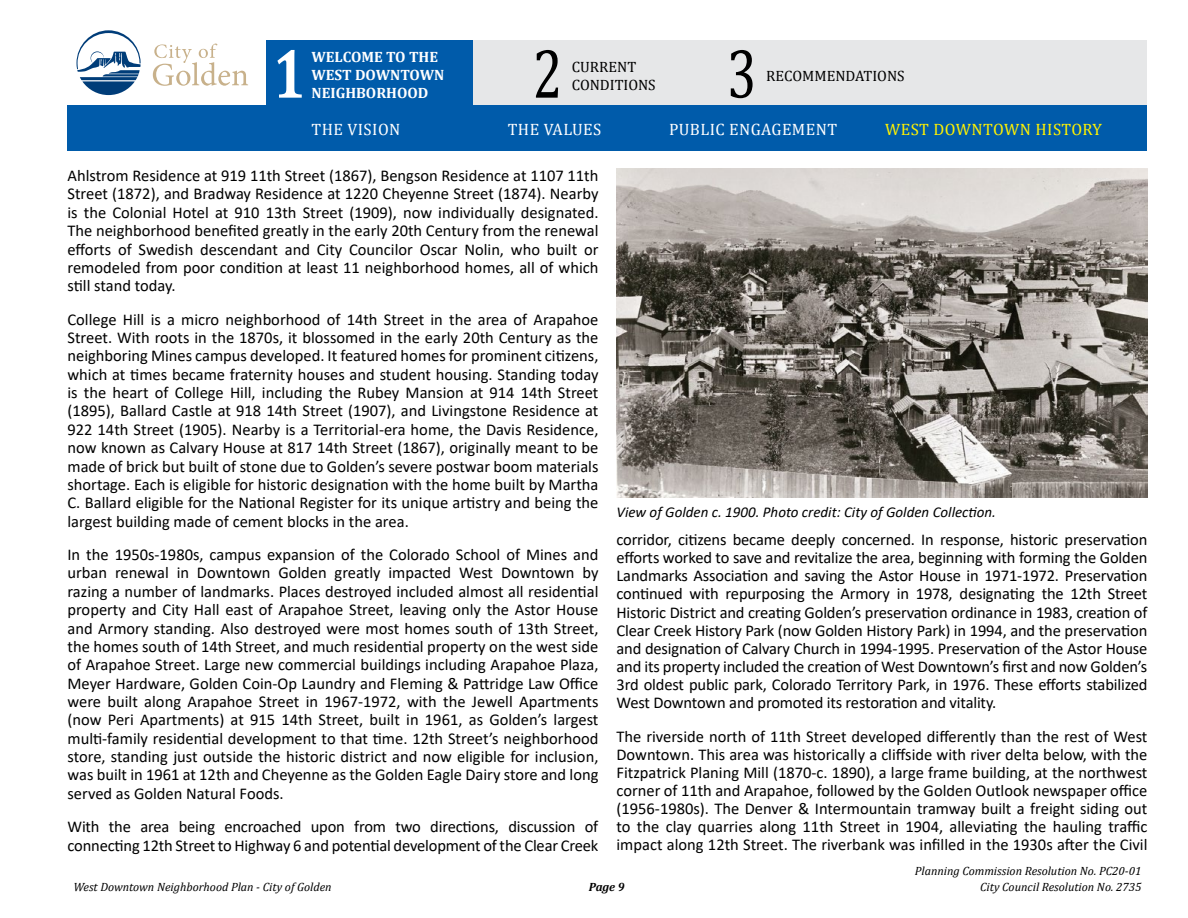
<style>
.page{position:relative;width:1188px;height:918px;background:#fff}
.page>*{position:absolute;margin:0;border:0;box-sizing:border-box;transform-origin:0 0}
.t1{font:70.8px "Cambria";color:#000;scale:.76 1}
.t2{font:700 70.8px "Cambria";color:#fff;scale:.76 1}
.t3{font:16.5px/18.3px "Calibri";letter-spacing:-.01em;color:#000;text-align:justify}
.t4{font:16.5px "Cambria";letter-spacing:.025em;color:#fff}
.t5{font:16.5px "Cambria";letter-spacing:.025em;color:#fff200}
.t6{font:italic 15px "Calibri";color:#000}
.t7{font:700 15px/18px "Cambria";color:#fff}
.t8{font:15px/18px "Cambria";color:#000}
.t9{font:italic 12px "Cambria";color:#000}
.t10{font:italic 700 12px "Cambria";color:#000}
</style>
<div class="page">
<img style="left:617px;top:169px;width:531px;height:328px">
<div style="left:472px;top:40px;width:676px;height:73px;background:#e6e7e8"></div>
<div style="left:266px;top:40px;width:207px;height:73px;background:#005baa"></div>
<svg style="left:77px;top:30px;width:64px;height:65px"></svg>
<svg style="left:153px;top:44px;width:95px;height:42px"></svg>
<div style="left:68px;top:105px;width:1080px;height:46px;background:#005baa"></div>
<h1 class="t2" style="left:273px;top:24px;width:44px">1</h1>
<p class="t7" style="left:312px;top:47px;width:134px">WELCOME TO THE<br>WEST DOWNTOWN<br>NEIGHBORHOOD</p>
<h1 class="t1" style="left:533px;top:32px;width:41px">2</h1>
<h1 class="t1" style="left:727px;top:32px;width:41px">3</h1>
<p class="t4" style="left:312px;top:119px;width:90px">THE VISION</p>
<p class="t4" style="left:508px;top:119px;width:95px">THE VALUES</p>
<p class="t4" style="left:669px;top:119px;width:170px">PUBLIC ENGAGEMENT</p>
<p class="t5" style="left:885px;top:119px;width:218px">WEST DOWNTOWN HISTORY</p>
<p class="t8" style="left:572px;top:58px;width:85px">CURRENT<br>CONDITIONS</p>
<p class="t8" style="left:766px;top:67px;width:140px">RECOMMENDATIONS</p>
<p class="t3" style="left:68px;top:166px;width:533px">Ahlstrom Residence at 919 11th Street (1867), Bengson Residence at 1107 11th Street (1872), and Bradway Residence at 1220 Cheyenne Street (1874). Nearby is the Colonial Hotel at 910 13th Street (1909), now individually designated.<br>The neighborhood benefited greatly in the early 20th Century from the renewal efforts of Swedish descendant and City Councilor Oscar Nolin, who built or remodeled from poor condition at least 11 neighborhood homes, all of which still stand today.</p>
<p class="t3" style="left:68px;top:310px;width:533px">College Hill is a micro neighborhood of 14th Street in the area of Arapahoe Street. With roots in the 1870s, it blossomed in the early 20th Century as the neighboring Mines campus developed. It featured homes for prominent citizens, which at times became fraternity houses and student housing. Standing today is the heart of College Hill, including the Rubey Mansion at 914 14th Street (1895), Ballard Castle at 918 14th Street (1907), and Livingstone Residence at 922 14th Street (1905). Nearby is a Territorial-era home, the Davis Residence, now known as Calvary House at 817 14th Street (1867), originally meant to be made of brick but built of stone due to Golden’s severe postwar boom materials shortage. Each is eligible for historic designation with the home built by Martha C. Ballard eligible for the National Register for its unique artistry and being the largest building made of cement blocks in the area.</p>
<p class="t3" style="left:68px;top:545px;width:533px">In the 1950s-1980s, campus expansion of the Colorado School of Mines and urban renewal in Downtown Golden greatly impacted West Downtown by razing a number of landmarks. Places destroyed included almost all residential property and City Hall east of Arapahoe Street, leaving only the Astor House and Armory standing. Also destroyed were most homes south of 13th Street, the homes south of 14th Street, and much residential property on the west side of Arapahoe Street. Large new commercial buildings including Arapahoe Plaza, Meyer Hardware, Golden Coin-Op Laundry and Fleming &amp; Pattridge Law Office were built along Arapahoe Street in 1967-1972, with the Jewell Apartments (now Peri Apartments) at 915 14th Street, built in 1961, as Golden’s largest multi-family residential development to that time. 12th Street’s neighborhood store, standing just outside the historic district and now eligible for inclusion, was built in 1961 at 12th and Cheyenne as the Golden Eagle Dairy store and long served as Golden Natural Foods.</p>
<p class="t3" style="left:68px;top:817px;width:532px">With the area being encroached upon from two directions, discussion of connecting 12th Street to Highway 6 and potential development of the Clear Creek</p>
<p class="t6" style="left:616px;top:502px;width:381px">View of Golden c. 1900. Photo credit: City of Golden Collection.</p>
<p class="t3" style="left:617px;top:530px;width:532px">corridor, citizens became deeply concerned. In response, historic preservation efforts worked to save and revitalize the area, beginning with forming the Golden Landmarks Association and saving the Astor House in 1971-1972. Preservation continued with repurposing the Armory in 1978, designating the 12th Street Historic District and creating Golden’s preservation ordinance in 1983, creation of Clear Creek History Park (now Golden History Park) in 1994, and the preservation and designation of Calvary Church in 1994-1995. Preservation of the Astor House and its property included the creation of West Downtown’s first and now Golden’s 3rd oldest public park, Colorado Territory Park, in 1976. These efforts stabilized West Downtown and promoted its restoration and vitality.</p>
<p class="t3" style="left:617px;top:727px;width:533px">The riverside north of 11th Street developed differently than the rest of West Downtown. This area was historically a cliffside with river delta below, with the Fitzpatrick Planing Mill (1870-c. 1890), a large frame building, at the northwest corner of 11th and Arapahoe, followed by the Golden Outlook newspaper office (1956-1980s). The Denver &amp; Intermountain tramway built a freight siding out to the clay quarries along 11th Street in 1904, alleviating the hauling traffic impact along 12th Street. The riverbank was infilled in the 1930s after the Civil</p>
<p class="t9" style="left:915px;top:862px;width:228px">Planning Commission Resolution No. PC20-01</p>
<p class="t9" style="left:73px;top:878px;width:260px">West Downtown Neighborhood Plan - City of Golden</p>
<p class="t10" style="left:589px;top:878px;width:38px">Page 9</p>
<p class="t9" style="left:980px;top:878px;width:163px">City Council Resolution No. 2735</p>
</div>
